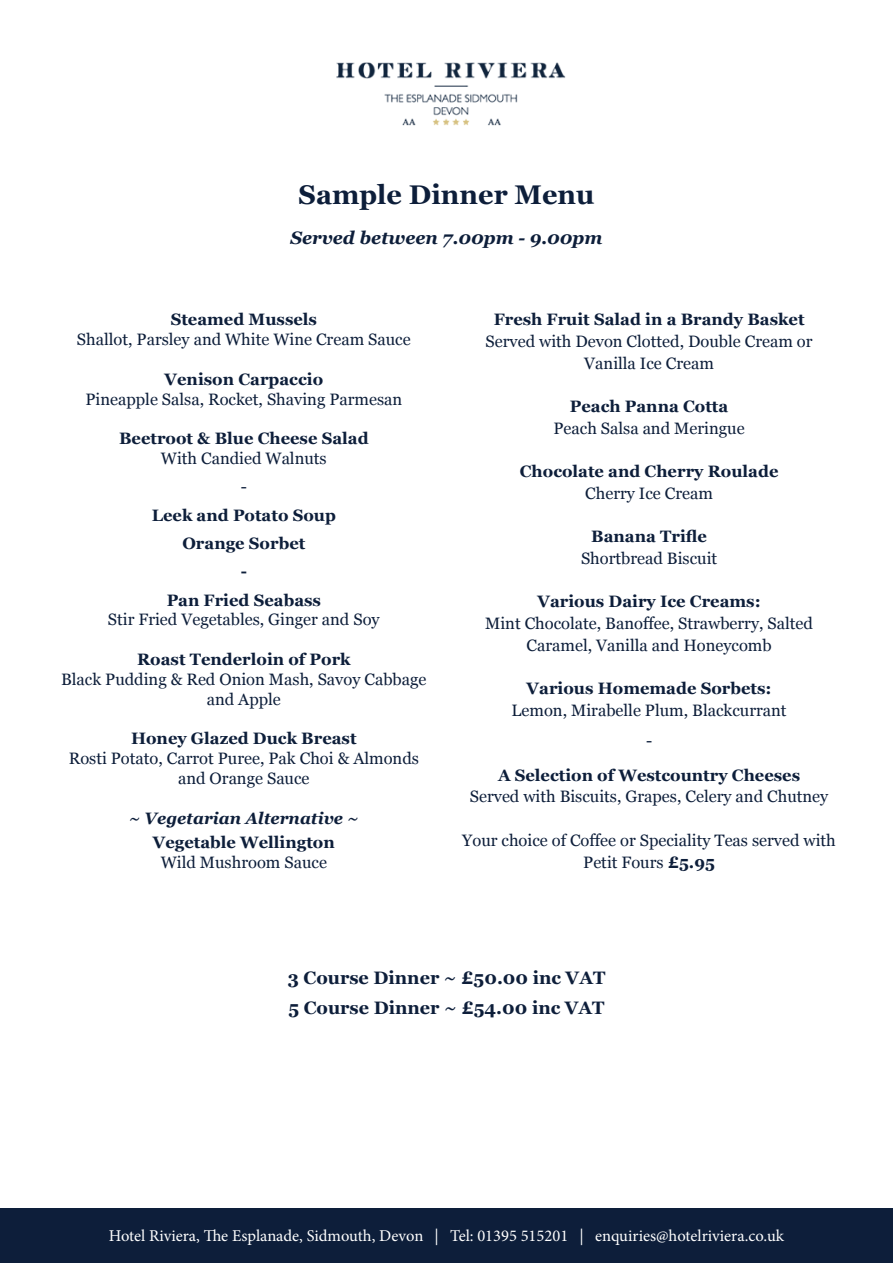
<style>
.page{position:relative;width:893px;height:1263px;background:#fff}
.page>*{position:absolute;margin:0;border:0;box-sizing:border-box;transform-origin:0 0}
.t1{font:700 27px "Georgia";color:#0d1e3a}
.t2{font:700 18px "Georgia";color:#0d1e3a}
.t3{font:italic 700 18px "Georgia";color:#0d1e3a}
.t4{font:16.5px/21.8px "Georgia";color:#0d1e3a;text-align:center}
.t5{font:700 16.5px "Georgia";color:#0d1e3a}
.t6{font:16.5px "Minion Pro";color:#fff}
.t7{font:italic 700 16.5px "Georgia";color:#0d1e3a}
.s1{font-weight:700}
</style>
<div class="page">
<div style="left:0;top:1209px;width:893px;height:54px;background:#0d1e3a"></div>
<img style="left:336px;top:62px;width:230px;height:63px">
<p class="t1" style="left:298px;top:174px;width:298px">Sample Dinner Menu</p>
<p class="t3" style="left:290px;top:224px;width:314px">Served between 7.00pm - 9.00pm</p>
<p class="t5" style="left:171px;top:307px;width:148px">Steamed Mussels</p>
<p class="t4" style="left:77px;top:328px;width:335px">Shallot, Parsley and White Wine Cream Sauce</p>
<p class="t5" style="left:165px;top:367px;width:160px">Venison Carpaccio</p>
<p class="t4" style="left:85px;top:387px;width:318px">Pineapple Salsa, Rocket, Shaving Parmesan</p>
<p class="t5" style="left:119px;top:426px;width:251px">Beetroot &amp; Blue Cheese Salad</p>
<p class="t4" style="left:161px;top:447px;width:167px">With Candied Walnuts</p>
<p class="t4" style="left:241px;top:475px;width:8px">-</p>
<p class="t5" style="left:152px;top:502px;width:186px">Leek and Potato Soup</p>
<p class="t5" style="left:182px;top:531px;width:124px">Orange Sorbet</p>
<p class="t5" style="left:241px;top:559px;width:8px">-</p>
<p class="t5" style="left:167px;top:587px;width:156px">Pan Fried Seabass</p>
<p class="t4" style="left:108px;top:608px;width:273px">Stir Fried Vegetables, Ginger and Soy</p>
<p class="t5" style="left:137px;top:647px;width:215px">Roast Tenderloin of Pork</p>
<p class="t4" style="left:61px;top:669px;width:367px;line-height:19.8px">Black Pudding &amp; Red Onion Mash, Savoy Cabbage and Apple</p>
<p class="t5" style="left:131px;top:726px;width:227px">Honey Glazed Duck Breast</p>
<p class="t4" style="left:69px;top:748px;width:352px;line-height:19.8px">Rosti Potato, Carrot Puree, Pak Choi &amp; Almonds and Orange Sauce</p>
<p class="t7" style="left:129px;top:806px;width:232px">~ Vegetarian Alternative ~</p>
<p class="t5" style="left:153px;top:829px;width:183px">Vegetable Wellington</p>
<p class="t4" style="left:161px;top:850px;width:168px">Wild Mushroom Sauce</p>
<p class="t5" style="left:494px;top:307px;width:312px">Fresh Fruit Salad in a Brandy Basket</p>
<p class="t4" style="left:486px;top:330px;width:328px">Served with Devon Clotted, Double Cream or<br>Vanilla Ice Cream</p>
<p class="t5" style="left:570px;top:394px;width:160px">Peach Panna Cotta</p>
<p class="t4" style="left:553px;top:417px;width:193px">Peach Salsa and Meringue</p>
<p class="t5" style="left:520px;top:459px;width:260px">Chocolate and Cherry Roulade</p>
<p class="t4" style="left:585px;top:482px;width:129px">Cherry Ice Cream</p>
<p class="t5" style="left:591px;top:524px;width:117px">Banana Trifle</p>
<p class="t4" style="left:581px;top:547px;width:138px">Shortbread Biscuit</p>
<p class="t5" style="left:537px;top:589px;width:225px">Various Dairy Ice Creams:</p>
<p class="t4" style="left:485px;top:612px;width:329px">Mint Chocolate, Banoffee, Strawberry, Salted<br>Caramel, Vanilla and Honeycomb</p>
<p class="t5" style="left:527px;top:676px;width:247px">Various Homemade Sorbets:</p>
<p class="t4" style="left:512px;top:699px;width:277px">Lemon, Mirabelle Plum, Blackcurrant</p>
<p class="t4" style="left:646px;top:729px;width:8px">-</p>
<p class="t5" style="left:498px;top:762px;width:304px">A Selection of Westcountry Cheeses</p>
<p class="t4" style="left:470px;top:785px;width:360px">Served with Biscuits, Grapes, Celery and Chutney</p>
<p class="t4" style="left:462px;top:828px;width:375px">Your choice of Coffee or Speciality Teas served with<br>Petit Fours <span class="s1">£5.95</span></p>
<p class="t2" style="left:288px;top:964px;width:319px">3 Course Dinner ~ £50.00 inc VAT</p>
<p class="t2" style="left:288px;top:994px;width:318px">5 Course Dinner ~ £54.00 inc VAT</p>
<p class="t6" style="left:109px;top:1225px;width:677px">Hotel Riviera, The Esplanade, Sidmouth, Devon | Tel: 01395 515201 | enquiries@hotelriviera.co.uk</p>
</div>
